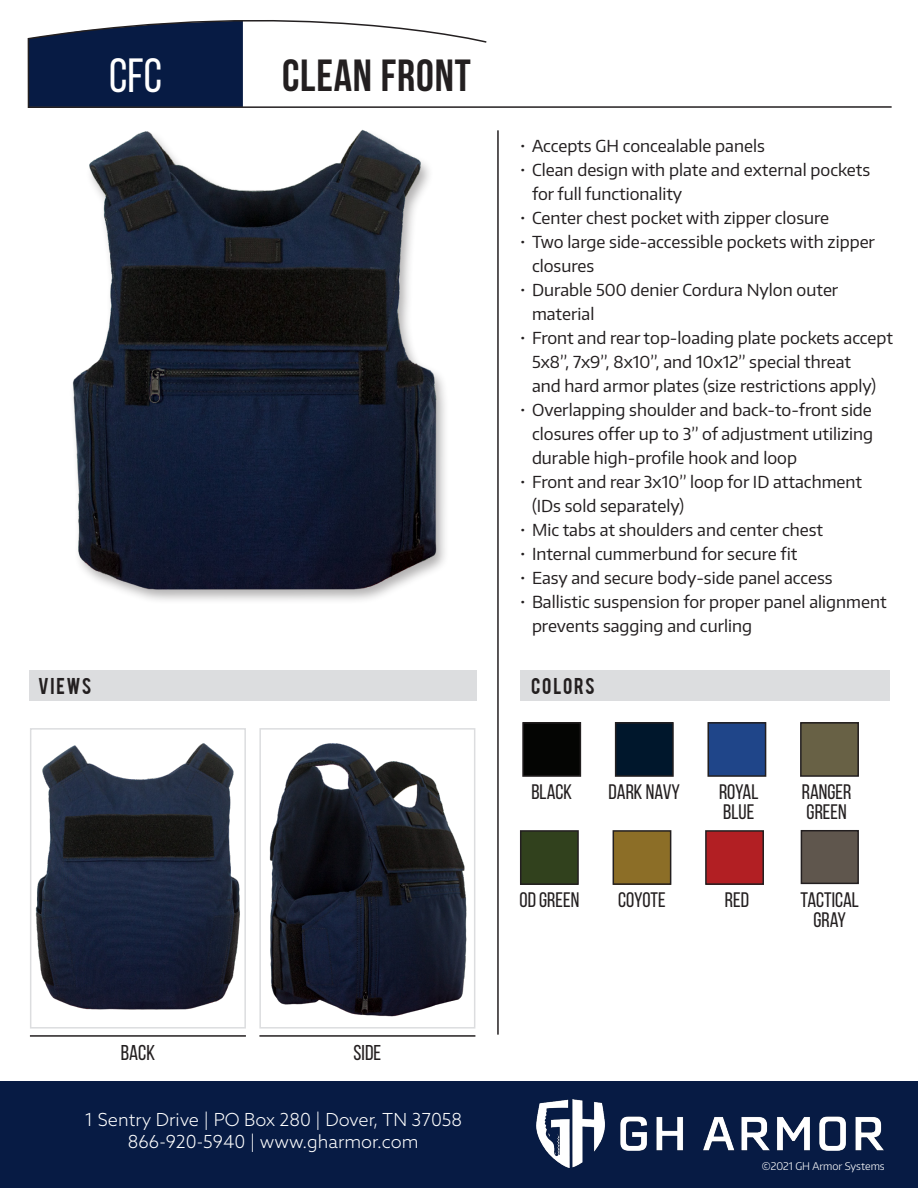
<style>
.page{position:relative;width:918px;height:1188px;background:#fff}
.page>*{position:absolute;margin:0;border:0;box-sizing:border-box;transform-origin:0 0}
.t1{font:48px "Bebas Neue";color:#fff}
.t2{font:700 45px "Bebas Neue";letter-spacing:.02em;color:#231f20}
.t3{font:21.45px "Bebas Neue";color:#231f20}
.t4{font:21px "Bebas Neue";color:#231f20}
.t5{font:300 18px "Azo Sans";color:#fff}
.t6{font:18px "Bebas";letter-spacing:.095em;color:#231f20}
.t7{font:16.5px "Encode Sans";color:#231f20}
.t8{font:300 10.5px "Encode Sans";color:#fff}
</style>
<div class="page">
<div style="left:69px;top:129px;width:381px;height:476px;background:#231f20;opacity:.35"></div>
<img style="left:69px;top:129px;width:373px;height:466px">
<hr style="left:497px;top:130px;width:2px;height:905px;background:#231f20">
<div style="left:520px;top:671px;width:369px;height:30px;background:#dcdddf"></div>
<div style="left:523px;top:723px;width:57px;height:53px;background:#040503"></div>
<div style="left:522px;top:722px;width:59px;height:55px;border:2px solid #231f20"></div>
<div style="left:616px;top:723px;width:57px;height:53px;background:#00172c"></div>
<div style="left:615px;top:722px;width:59px;height:55px;border:2px solid #231f20"></div>
<div style="left:708px;top:723px;width:58px;height:53px;background:#1f4589"></div>
<div style="left:707px;top:722px;width:59px;height:55px;border:2px solid #231f20"></div>
<div style="left:801px;top:723px;width:57px;height:53px;background:#686145"></div>
<div style="left:800px;top:722px;width:59px;height:55px;border:2px solid #231f20"></div>
<div style="left:521px;top:831px;width:57px;height:53px;background:#31411d"></div>
<div style="left:520px;top:830px;width:59px;height:55px;border:2px solid #231f20"></div>
<div style="left:613px;top:831px;width:58px;height:53px;background:#8c6e27"></div>
<div style="left:613px;top:830px;width:58px;height:55px;border:2px solid #231f20"></div>
<div style="left:706px;top:831px;width:57px;height:53px;background:#b21f23"></div>
<div style="left:705px;top:830px;width:59px;height:55px;border:2px solid #231f20"></div>
<div style="left:29px;top:671px;width:447px;height:30px;background:#dcdddf"></div>
<hr style="left:30px;top:1035px;width:216px;height:2px;background:#231f20">
<img style="left:35px;top:743px;width:205px;height:267px">
<div style="left:30px;top:728px;width:216px;height:301px;border:2px solid #dcdddf"></div>
<hr style="left:259px;top:1035px;width:216px;height:2px;background:#231f20">
<img style="left:269px;top:743px;width:198px;height:274px">
<div style="left:259px;top:728px;width:216px;height:301px;border:2px solid #dcdddf"></div>
<div style="left:801px;top:831px;width:57px;height:52px;background:#5f564d"></div>
<div style="left:801px;top:830px;width:58px;height:54px;border:1px solid #231f20"></div>
<div style="left:0;top:1081px;width:918px;height:107px;background:#071b44"></div>
<img style="left:537px;top:1099px;width:347px;height:69px">
<svg style="left:27px;top:20px;width:865px;height:88px"></svg>
<p class="t1" style="left:109px;top:49px;width:54px">CFC</p>
<p class="t2" style="left:282px;top:50px;width:190px">CLEAN FRONT</p>
<p class="t6" style="left:38px;top:673px;width:55px">VIEWS</p>
<p class="t3" style="left:121px;top:1040px;width:36px">BACK</p>
<p class="t3" style="left:354px;top:1040px;width:29px">SIDE</p>
<p class="t5" style="left:84px;top:1108px;width:379px">1 Sentry Drive | PO Box 280 | Dover, TN 37058</p>
<p class="t5" style="left:128px;top:1130px;width:292px">866-920-5940 | www.gharmor.com</p>
<p class="t7" style="left:520px;top:135px;width:246px">• Accepts GH concealable panels</p>
<p class="t7" style="left:520px;top:159px;width:352px">• Clean design with plate and external pockets</p>
<p class="t7" style="left:532px;top:183px;width:152px">for full functionality</p>
<p class="t7" style="left:520px;top:207px;width:311px">• Center chest pocket with zipper closure</p>
<p class="t7" style="left:520px;top:231px;width:357px">• Two large side-accessible pockets with zipper</p>
<p class="t7" style="left:532px;top:255px;width:64px">closures</p>
<p class="t7" style="left:520px;top:279px;width:320px">• Durable 500 denier Cordura Nylon outer</p>
<p class="t7" style="left:532px;top:303px;width:64px">material</p>
<p class="t7" style="left:520px;top:327px;width:375px">• Front and rear top-loading plate pockets accept</p>
<p class="t7" style="left:532px;top:351px;width:321px">5x8”, 7x9”, 8x10”, and 10x12” special threat</p>
<p class="t7" style="left:532px;top:375px;width:346px">and hard armor plates (size restrictions apply)</p>
<p class="t7" style="left:520px;top:399px;width:353px">• Overlapping shoulder and back-to-front side</p>
<p class="t7" style="left:532px;top:423px;width:343px">closures offer up to 3” of adjustment utilizing</p>
<p class="t7" style="left:532px;top:447px;width:266px">durable high-profile hook and loop</p>
<p class="t7" style="left:520px;top:471px;width:344px">• Front and rear 3x10” loop for ID attachment</p>
<p class="t7" style="left:532px;top:495px;width:153px">(IDs sold separately)</p>
<p class="t7" style="left:520px;top:519px;width:305px">• Mic tabs at shoulders and center chest</p>
<p class="t7" style="left:520px;top:543px;width:279px">• Internal cummerbund for secure fit</p>
<p class="t7" style="left:520px;top:567px;width:314px">• Easy and secure body-side panel access</p>
<p class="t7" style="left:520px;top:591px;width:368px">• Ballistic suspension for proper panel alignment</p>
<p class="t7" style="left:532px;top:615px;width:222px">prevents sagging and curling</p>
<p class="t6" style="left:531px;top:673px;width:65px">COLORS</p>
<p class="t4" style="left:531px;top:781px;width:42px">BLACK</p>
<p class="t4" style="left:609px;top:781px;width:73px">DARK NAVY</p>
<p class="t4" style="left:719px;top:781px;width:41px">ROYAL</p>
<p class="t4" style="left:723px;top:800px;width:32px">BLUE</p>
<p class="t4" style="left:520px;top:889px;width:61px">OD GREEN</p>
<p class="t4" style="left:618px;top:889px;width:49px">COYOTE</p>
<p class="t4" style="left:725px;top:889px;width:26px">RED</p>
<p class="t4" style="left:802px;top:781px;width:51px">RANGER</p>
<p class="t4" style="left:807px;top:800px;width:42px">GREEN</p>
<p class="t4" style="left:801px;top:889px;width:60px">TACTICAL</p>
<p class="t4" style="left:813px;top:908px;width:34px">GRAY</p>
<p class="t8" style="left:762px;top:1159px;width:124px">©2021 GH Armor Systems</p>
</div>
